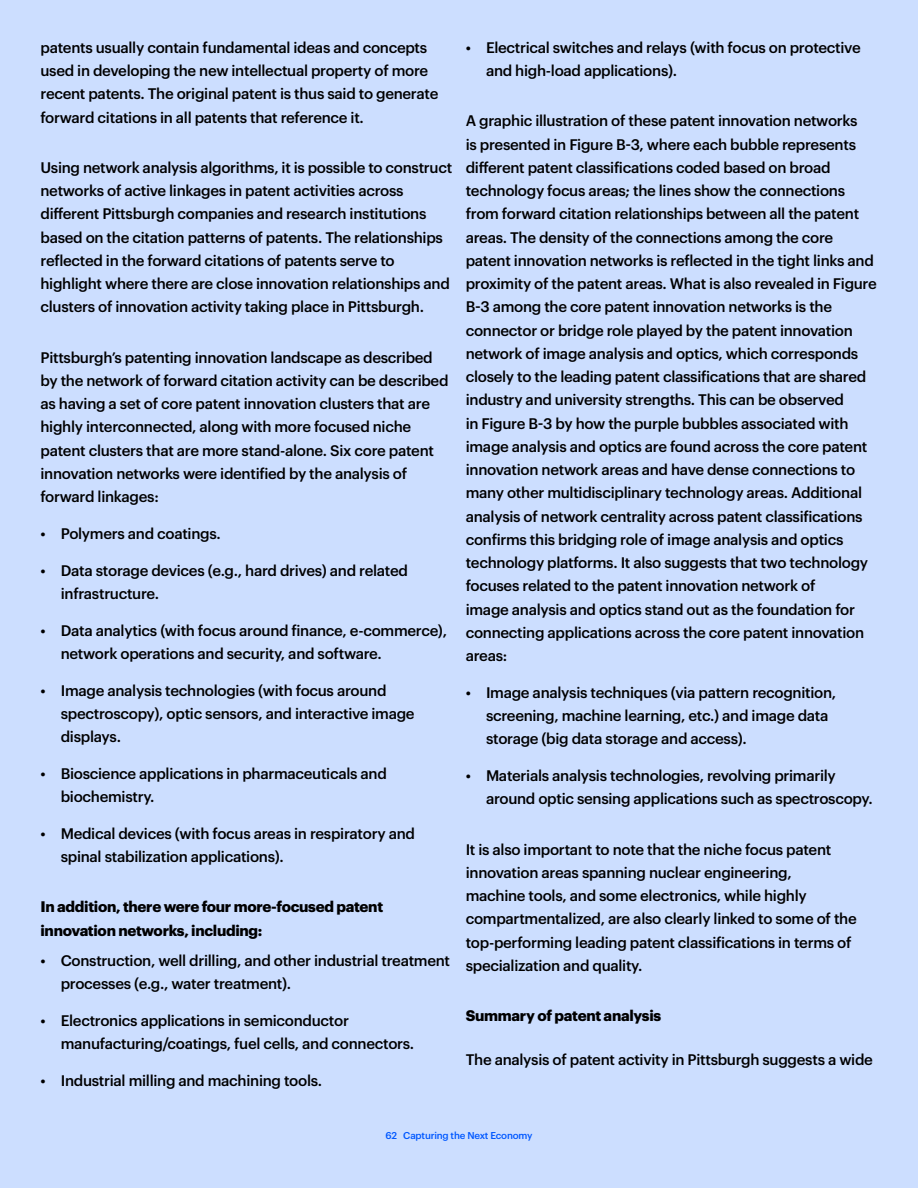
<style>
.page{position:relative;width:918px;height:1188px;background:#ccdeff}
.page>*{position:absolute;margin:0;border:0;box-sizing:border-box;transform-origin:0 0}
.t1{font:500 15px/23.2px "Graphik";letter-spacing:-.02em;color:#000}
.t2{font:700 15px/23.2px "Graphik";letter-spacing:-.02em;color:#000}
.t3{font:500 9.75px "Graphik";letter-spacing:-.02em;color:#0058ff}
</style>
<div class="page">
<p class="t1" style="left:40px;top:34px;width:399px">patents usually contain fundamental ideas and concepts used in developing the new intellectual property of more recent patents. The original patent is thus said to generate forward citations in all patents that reference it.</p>
<p class="t1" style="left:40px;top:154px;width:413px">Using network analysis algorithms, it is possible to construct networks of active linkages in patent activities across different Pittsburgh companies and research institutions based on the citation patterns of patents. The relationships reflected in the forward citations of patents serve to highlight where there are close innovation relationships and clusters of innovation activity taking place in Pittsburgh.</p>
<p class="t1" style="left:40px;top:344px;width:410px">Pittsburgh’s patenting innovation landscape as described by the network of forward citation activity can be described as having a set of core patent innovation clusters that are highly interconnected, along with more focused niche patent clusters that are more stand-alone. Six core patent innovation networks were identified by the analysis of forward linkages:</p>
<p class="t1" style="left:40px;top:520px;width:182px">• Polymers and coatings.</p>
<p class="t1" style="left:61px;top:557px;width:349px;text-indent:-20px">• Data storage devices (e.g., hard drives) and related infrastructure.</p>
<p class="t1" style="left:61px;top:617px;width:388px;text-indent:-20px">• Data analytics (with focus around finance, e-commerce), network operations and security, and software.</p>
<p class="t1" style="left:61px;top:677px;width:355px;text-indent:-20px">• Image analysis technologies (with focus around spectroscopy), optic sensors, and interactive image displays.</p>
<p class="t1" style="left:61px;top:760px;width:328px;text-indent:-20px">• Bioscience applications in pharmaceuticals and biochemistry.</p>
<p class="t1" style="left:61px;top:820px;width:356px;text-indent:-20px">• Medical devices (with focus areas in respiratory and spinal stabilization applications).</p>
<p class="t2" style="left:40px;top:894px;width:344px">In addition, there were four more-focused patent innovation networks, including:</p>
<p class="t1" style="left:61px;top:947px;width:391px;text-indent:-20px">• Construction, well drilling, and other industrial treatment processes (e.g., water treatment).</p>
<p class="t1" style="left:61px;top:1007px;width:355px;text-indent:-20px">• Electronics applications in semiconductor manufacturing/coatings, fuel cells, and connectors.</p>
<p class="t1" style="left:40px;top:1067px;width:283px">• Industrial milling and machining tools.</p>
<p class="t1" style="left:486px;top:34px;width:376px;text-indent:-20px">• Electrical switches and relays (with focus on protective and high-load applications).</p>
<p class="t1" style="left:466px;top:108px;width:413px">A graphic illustration of these patent innovation networks<br>is presented in Figure B-3, where each bubble represents different patent classifications coded based on broad technology focus areas; the lines show the connections from forward citation relationships between all the patent areas. The density of the connections among the core patent innovation networks is reflected in the tight links and proximity of the patent areas. What is also revealed in Figure B-3 among the core patent innovation networks is the connector or bridge role played by the patent innovation network of image analysis and optics, which corresponds closely to the leading patent classifications that are shared industry and university strengths. This can be observed<br>in Figure B-3 by how the purple bubbles associated with image analysis and optics are found across the core patent innovation network areas and have dense connections to many other multidisciplinary technology areas. Additional analysis of network centrality across patent classifications confirms this bridging role of image analysis and optics technology platforms. It also suggests that two technology focuses related to the patent innovation network of<br>image analysis and optics stand out as the foundation for connecting applications across the core patent innovation areas:</p>
<p class="t1" style="left:486px;top:679px;width:352px;text-indent:-20px">• Image analysis techniques (via pattern recognition, screening, machine learning, etc.) and image data storage (big data storage and access).</p>
<p class="t1" style="left:486px;top:763px;width:388px;text-indent:-20px">• Materials analysis technologies, revolving primarily around optic sensing applications such as spectroscopy.</p>
<p class="t1" style="left:466px;top:836px;width:393px">It is also important to note that the niche focus patent innovation areas spanning nuclear engineering,<br>machine tools, and some electronics, while highly compartmentalized, are also clearly linked to some of the top-performing leading patent classifications in terms of specialization and quality.</p>
<p class="t2" style="left:466px;top:1003px;width:197px">Summary of patent analysis</p>
<p class="t1" style="left:466px;top:1046px;width:409px">The analysis of patent activity in Pittsburgh suggests a wide</p>
<p class="t3" style="left:385px;top:1128px;width:149px">62 Capturing the Next Economy</p>
</div>
